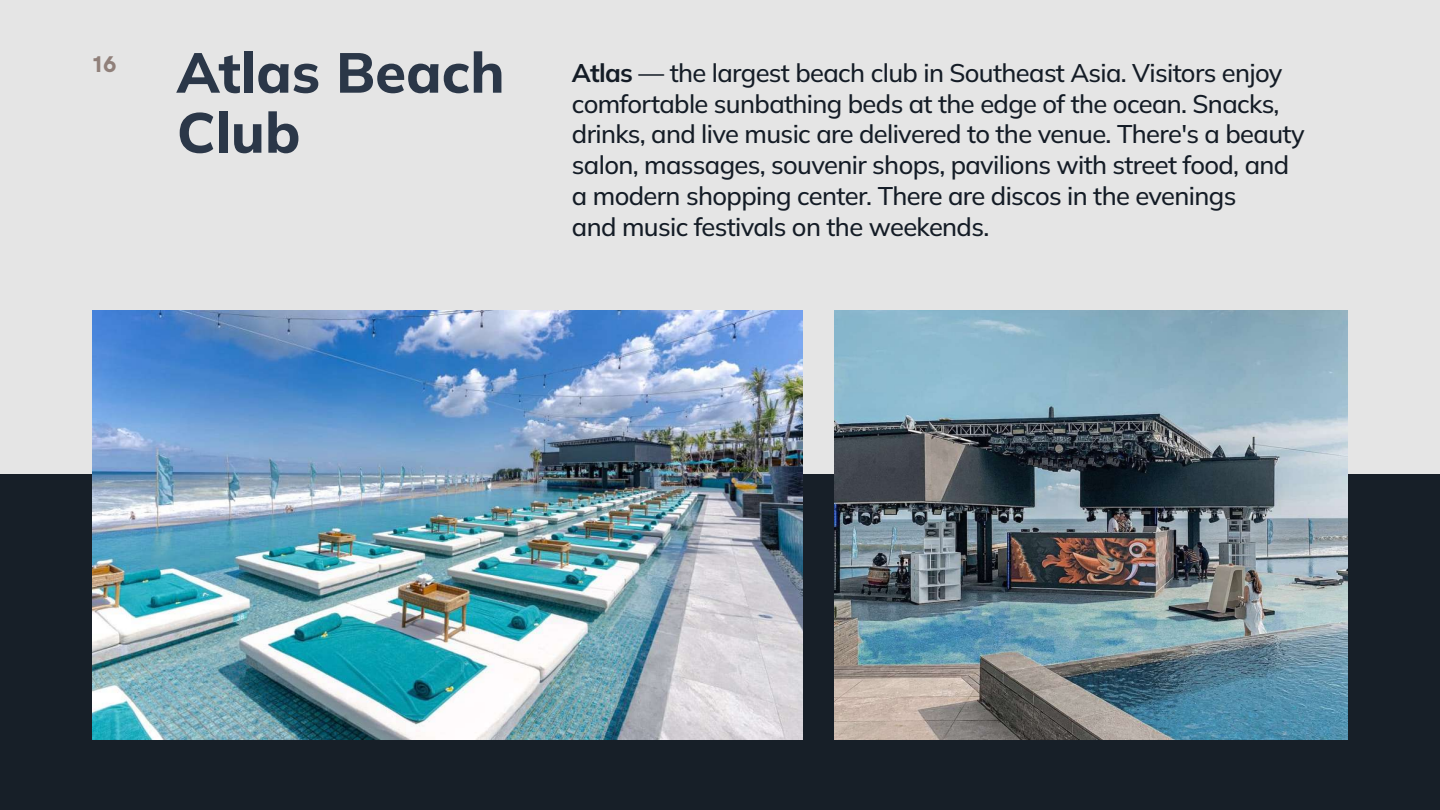
<style>
.page{position:relative;width:1440px;height:810px;background:#fff}
.page>*{position:absolute;margin:0;border:0;box-sizing:border-box;transform-origin:0 0}
.t1{font:800 56.25px/60px "Mulish";color:#2b3748}
.t2{font:500 25.5px/30.8px "Mulish";letter-spacing:-.025em;color:#141c26}
.t3{font:700 22.5px "BR Sonoma";color:#90807a}
.s1{font-weight:700}
</style>
<div class="page">
<div style="left:0;top:0;width:1440px;height:809px;background:#e5e5e5"></div>
<div style="left:0;top:474px;width:1440px;height:336px;background:#171f28"></div>
<img style="left:93px;top:310px;width:709px;height:429px">
<img style="left:835px;top:310px;width:512px;height:429px">
<p class="t3" style="left:93px;top:50px;width:25px">16</p>
<h1 class="t1" style="left:177px;top:41px;width:329px">Atlas Beach<br>Club</h1>
<p class="t2" style="left:572px;top:57px;width:734px"><span class="s1">Atlas</span> — the largest beach club in Southeast Asia. Visitors enjoy comfortable sunbathing beds at the edge of the ocean. Snacks, drinks, and live music are delivered to the venue. There's a beauty salon, massages, souvenir shops, pavilions with street food, and a modern shopping center. There are discos in the evenings<br>and music festivals on the weekends.</p>
</div>
